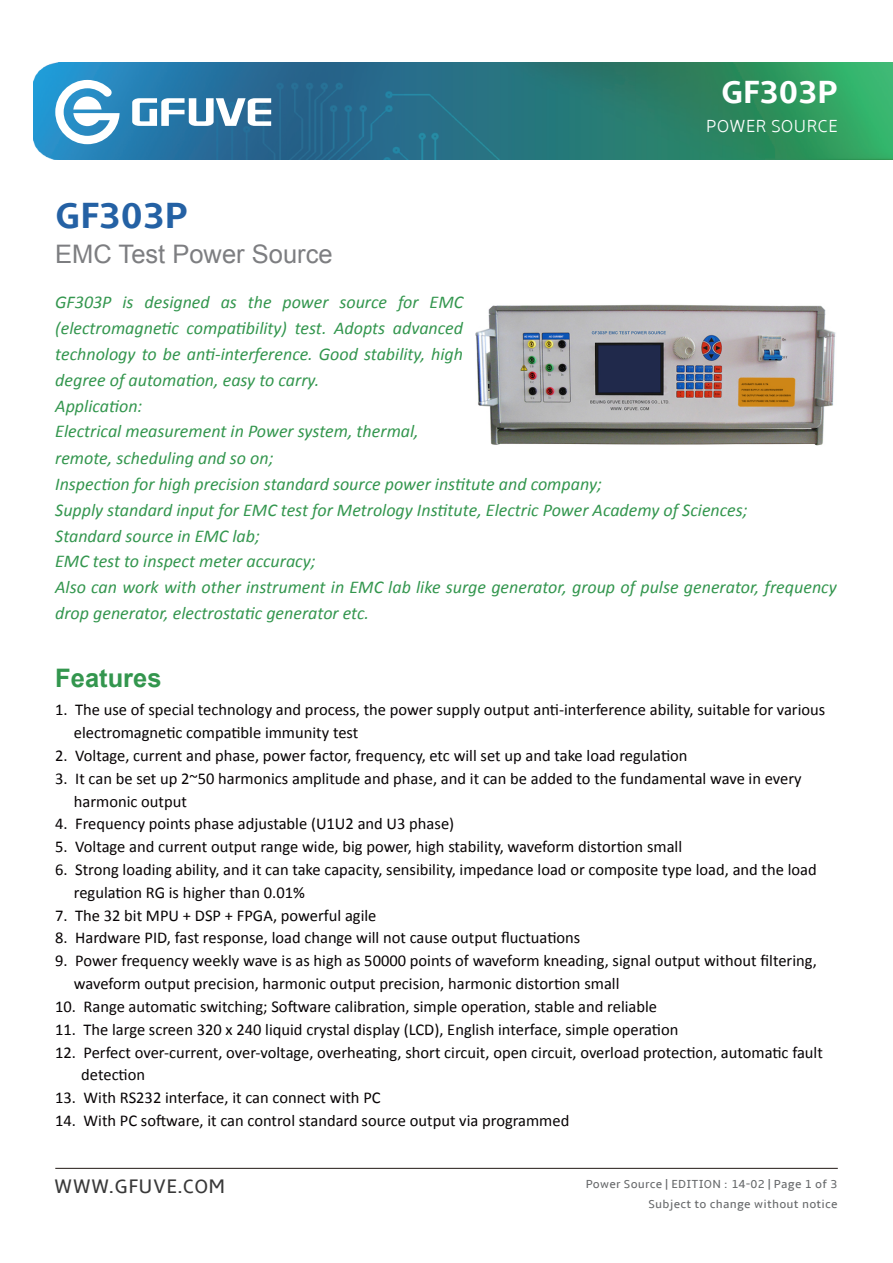
<style>
.page{position:relative;width:893px;height:1263px;background:#fff}
.page>*{position:absolute;margin:0;border:0;box-sizing:border-box;transform-origin:0 0}
.t1{font:700 37.5px "Amble";color:#2461a4}
.t2{font:700 33px "Amble";color:#fff}
.t3{font:25.5px "Arial";color:#7d7e81}
.t4{font:700 25.5px "Arial";color:#33964e}
.t5{font:20.1px "Amble";letter-spacing:.02em;color:#393939}
.t6{font:italic 18px/25.8px "Calibri";color:#33964e}
.t7{font:300 18px "Amble";color:#fff}
.t8{font:16.5px/22.8px "Calibri";color:#070304}
.t9{font:12px/19.8px "Amble";letter-spacing:.02em;color:#67696b;text-align:right}
</style>
<div class="page">
<img style="left:475px;top:304px;width:361px;height:142px">
<hr style="left:55px;top:1168px;width:783px;height:1px;background:#211814">
<img style="left:33px;top:63px;width:860px;height:97px">
<svg style="left:55px;top:80px;width:65px;height:64px"></svg>
<svg style="left:132px;top:98px;width:139px;height:28px"></svg>
<h1 class="t1" style="left:55px;top:194px;width:134px">GF303P</h1>
<h3 class="t3" style="left:55px;top:237px;width:279px">EMC Test Power Source</h3>
<p class="t6" style="left:55px;top:289px;width:409px">GF303P is designed as the power source for EMC (electromagnetic compatibility) test. Adopts advanced technology to be anti-interference. Good stability, high degree of automation, easy to carry.<br>Application:<br>Electrical measurement in Power system, thermal,</p>
<h2 class="t2" style="left:721px;top:73px;width:118px">GF303P</h2>
<p class="t7" style="left:706px;top:116px;width:133px">POWER SOURCE</p>
<p class="t6" style="left:55px;top:445px;width:783px">remote, scheduling and so on;<br>Inspection for high precision standard source power institute and company;<br>Supply standard input for EMC test for Metrology Institute, Electric Power Academy of Sciences;<br>Standard source in EMC lab;<br>EMC test to inspect meter accuracy;<br>Also can work with other instrument in EMC lab like surge generator, group of pulse generator, frequency drop generator, electrostatic generator etc.</p>
<h3 class="t4" style="left:55px;top:661px;width:108px">Features</h3>
<p class="t8" style="left:74px;top:699px;width:753px;text-indent:-19px">1. The use of special technology and process, the power supply output anti-interference ability, suitable for various electromagnetic compatible immunity test</p>
<p class="t8" style="left:55px;top:744px;width:634px">2. Voltage, current and phase, power factor, frequency, etc will set up and take load regulation</p>
<p class="t8" style="left:74px;top:767px;width:729px;text-indent:-19px">3. It can be set up 2~50 harmonics amplitude and phase, and it can be added to the fundamental wave in every harmonic output</p>
<p class="t8" style="left:55px;top:813px;width:400px">4. Frequency points phase adjustable (U1U2 and U3 phase)</p>
<p class="t8" style="left:55px;top:835px;width:628px">5. Voltage and current output range wide, big power, high stability, waveform distortion small</p>
<p class="t8" style="left:74px;top:858px;width:744px;text-indent:-19px">6. Strong loading ability, and it can take capacity, sensibility, impedance load or composite type load, and the load regulation RG is higher than 0.01%</p>
<p class="t8" style="left:55px;top:904px;width:323px">7. The 32 bit MPU + DSP + FPGA, powerful agile</p>
<p class="t8" style="left:55px;top:927px;width:527px">8. Hardware PID, fast response, load change will not cause output fluctuations</p>
<p class="t8" style="left:74px;top:949px;width:745px;text-indent:-19px">9. Power frequency weekly wave is as high as 50000 points of waveform kneading, signal output without filtering, waveform output precision, harmonic output precision, harmonic distortion small</p>
<p class="t8" style="left:55px;top:995px;width:603px">10. Range automatic switching; Software calibration, simple operation, stable and reliable</p>
<p class="t8" style="left:55px;top:1018px;width:625px">11. The large screen 320 x 240 liquid crystal display (LCD), English interface, simple operation</p>
<p class="t8" style="left:81px;top:1041px;width:743px;text-indent:-26px">12. Perfect over-current, over-voltage, overheating, short circuit, open circuit, overload protection, automatic fault detection</p>
<p class="t8" style="left:55px;top:1086px;width:327px">13. With RS232 interface, it can connect with PC</p>
<p class="t8" style="left:55px;top:1109px;width:516px">14. With PC software, it can control standard source output via programmed</p>
<p class="t5" style="left:54px;top:1174px;width:173px">WWW.GFUVE.COM</p>
<p class="t9" style="left:586px;top:1174px;width:253px">Power Source | EDITION : 14-02 | Page 1 of 3<br>Subject to change without notice</p>
</div>
